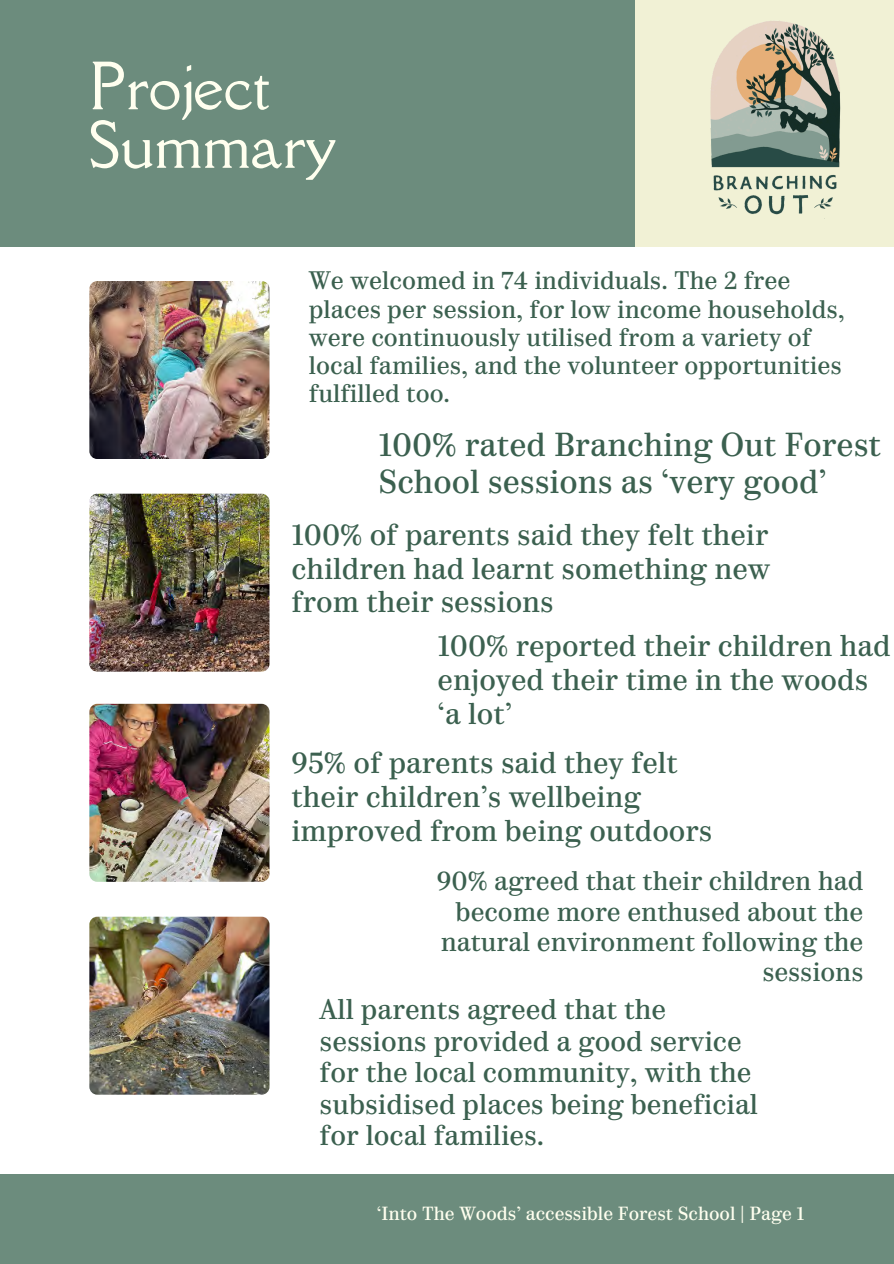
<style>
.page{position:relative;width:894px;height:1264px;background:#fff}
.page>*{position:absolute;margin:0;border:0;box-sizing:border-box;transform-origin:0 0}
.t1{font:59.55px/58.5px "Della Respira";color:#ffffef}
.t2{font:31.5px/37.2px "Parmigiano Piccolo HL";color:#3b604f}
.t3{font:28.5px/33.8px "Parmigiano Piccolo HL";color:#3b604f}
.t4{font:27px/31.5px "Parmigiano Piccolo HL";color:#3b604f}
.t5{font:25.5px/30.3px "Parmigiano Piccolo HL";color:#3b604f;text-align:right}
.t6{font:24px/28.2px "Parmigiano Piccolo HL";color:#3b604f}
.t7{font:18px "Parmigiano Piccolo HL";color:#ffffef}
</style>
<div class="page">
<div style="left:0;top:1174px;width:893px;height:89px;background:#6c8c7d"></div>
<div style="left:635px;top:0;width:258px;height:246px;background:#f1f1d5"></div>
<div style="left:0;top:0;width:634px;height:246px;background:#6c8c7d"></div>
<img style="left:89px;top:703px;width:180px;height:178px;border-radius:8px">
<img style="left:89px;top:916px;width:180px;height:178px;border-radius:8px">
<img style="left:89px;top:281px;width:180px;height:178px;border-radius:8px">
<img style="left:710px;top:21px;width:131px;height:194px">
<img style="left:89px;top:493px;width:180px;height:178px;border-radius:8px">
<p class="t1" style="left:89px;top:57px;width:248px">Project<br>Summary</p>
<h2 class="t6" style="left:309px;top:266px;width:537px">We welcomed in 74 individuals. The 2 free places per session, for low income households, were continuously utilised from a variety of local families, and the volunteer opportunities fulfilled too.</h2>
<h2 class="t2" style="left:378px;top:425px;width:504px">100% rated Branching Out Forest<br>School sessions as ‘very good’</h2>
<p class="t3" style="left:291px;top:517px;width:480px;text-align:justify">100% of parents said they felt their children had learnt something new from their sessions</p>
<h1 class="t3" style="left:437px;top:628px;width:454px">100% reported their children had enjoyed their time in the woods ‘a lot’</h1>
<p class="t3" style="left:291px;top:745px;width:422px">95% of parents said they felt their children’s wellbeing improved from being outdoors</p>
<h4 class="t5" style="left:437px;top:865px;width:428px">90% agreed that their children had become more enthused about the natural environment following the sessions</h4>
<p class="t4" style="left:319px;top:993px;width:440px">All parents agreed that the sessions provided a good service for the local community, with the subsidised places being beneficial for local families.</p>
<p class="t7" style="left:376px;top:1202px;width:429px">‘Into The Woods’ accessible Forest School | Page 1</p>
</div>
